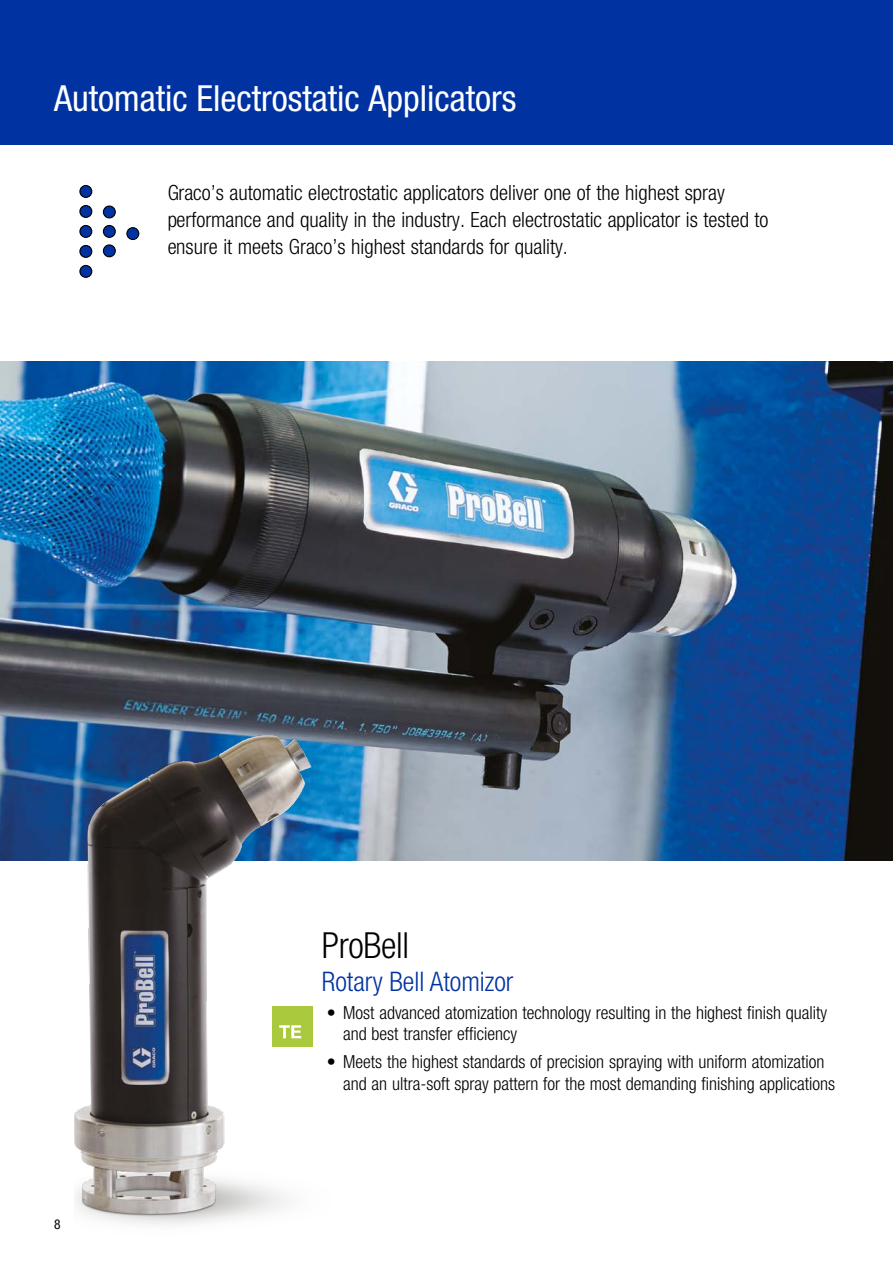
<style>
.page{position:relative;width:893px;height:1263px;background:#fff}
.page>*{position:absolute;margin:0;border:0;box-sizing:border-box;transform-origin:0 0}
.t1{font:condensed 36px "Helvetica Neue LT Std";color:#fff}
.t2{font:300 condensed 36px "Helvetica Neue LT Std";letter-spacing:-.01em;color:#000}
.t3{font:300 condensed 27px "Helvetica Neue LT Std";color:#0033a1}
.t4{font:300 condensed 21px/27px "Helvetica Neue LT Std";color:#000}
.t5{font:300 condensed 18px/21.6px "Helvetica Neue LT Std";color:#000}
.t6{font:condensed 13.5px "Helvetica Neue LT Std";color:#000}
</style>
<div class="page">
<div style="left:0;top:0;width:893px;height:145px;background:#0033a1"></div>
<img style="left:0;top:362px;width:893px;height:499px">
<img style="left:74px;top:724px;width:257px;height:501px">
<div style="left:272px;top:1006px;width:40px;height:40px;background:#aac93c"></div>
<svg style="left:279px;top:1025px;width:22px;height:13px"></svg>
<div style="left:127px;top:228px;width:12px;height:11px;background:#0033a1;border-radius:50%"></div>
<div style="left:126px;top:227px;width:13px;height:13px;border:1px solid #000;border-radius:50%"></div>
<div style="left:103px;top:245px;width:12px;height:12px;background:#0033a1;border-radius:50%"></div>
<div style="left:103px;top:244px;width:13px;height:13px;border:1px solid #000;border-radius:50%"></div>
<div style="left:103px;top:225px;width:12px;height:12px;background:#0033a1;border-radius:50%"></div>
<div style="left:103px;top:225px;width:13px;height:13px;border:1px solid #000;border-radius:50%"></div>
<div style="left:103px;top:206px;width:12px;height:12px;background:#0033a1;border-radius:50%"></div>
<div style="left:103px;top:205px;width:13px;height:13px;border:1px solid #000;border-radius:50%"></div>
<div style="left:80px;top:245px;width:12px;height:12px;background:#0033a1;border-radius:50%"></div>
<div style="left:79px;top:245px;width:13px;height:13px;border:1px solid #000;border-radius:50%"></div>
<div style="left:80px;top:265px;width:12px;height:12px;background:#0033a1;border-radius:50%"></div>
<div style="left:79px;top:265px;width:13px;height:13px;border:1px solid #000;border-radius:50%"></div>
<div style="left:80px;top:225px;width:12px;height:12px;background:#0033a1;border-radius:50%"></div>
<div style="left:79px;top:225px;width:13px;height:13px;border:1px solid #000;border-radius:50%"></div>
<div style="left:80px;top:206px;width:12px;height:11px;background:#0033a1;border-radius:50%"></div>
<div style="left:79px;top:205px;width:13px;height:13px;border:1px solid #000;border-radius:50%"></div>
<div style="left:80px;top:186px;width:12px;height:11px;background:#0033a1;border-radius:50%"></div>
<div style="left:79px;top:185px;width:13px;height:13px;border:1px solid #000;border-radius:50%"></div>
<h1 class="t1" style="left:54px;top:77px;width:464px">Automatic Electrostatic Applicators</h1>
<p class="t4" style="left:167px;top:179px;width:603px">Graco’s automatic electrostatic applicators deliver one of the highest spray performance and quality in the industry. Each electrostatic applicator is tested to ensure it meets Graco’s highest standards for quality.</p>
<h1 class="t2" style="left:322px;top:925px;width:89px">ProBell</h1>
<h2 class="t3" style="left:322px;top:966px;width:193px">Rotary Bell Atomizor</h2>
<p class="t6" style="left:54px;top:1216px;width:8px">8</p>
<p class="t5" style="left:343px;top:1001px;width:485px;text-indent:-17px">• Most advanced atomization technology resulting in the highest finish quality and best transfer efficiency</p>
<p class="t5" style="left:343px;top:1051px;width:493px;text-indent:-17px">• Meets the highest standards of precision spraying with uniform atomization and an ultra-soft spray pattern for the most demanding finishing applications</p>
</div>
